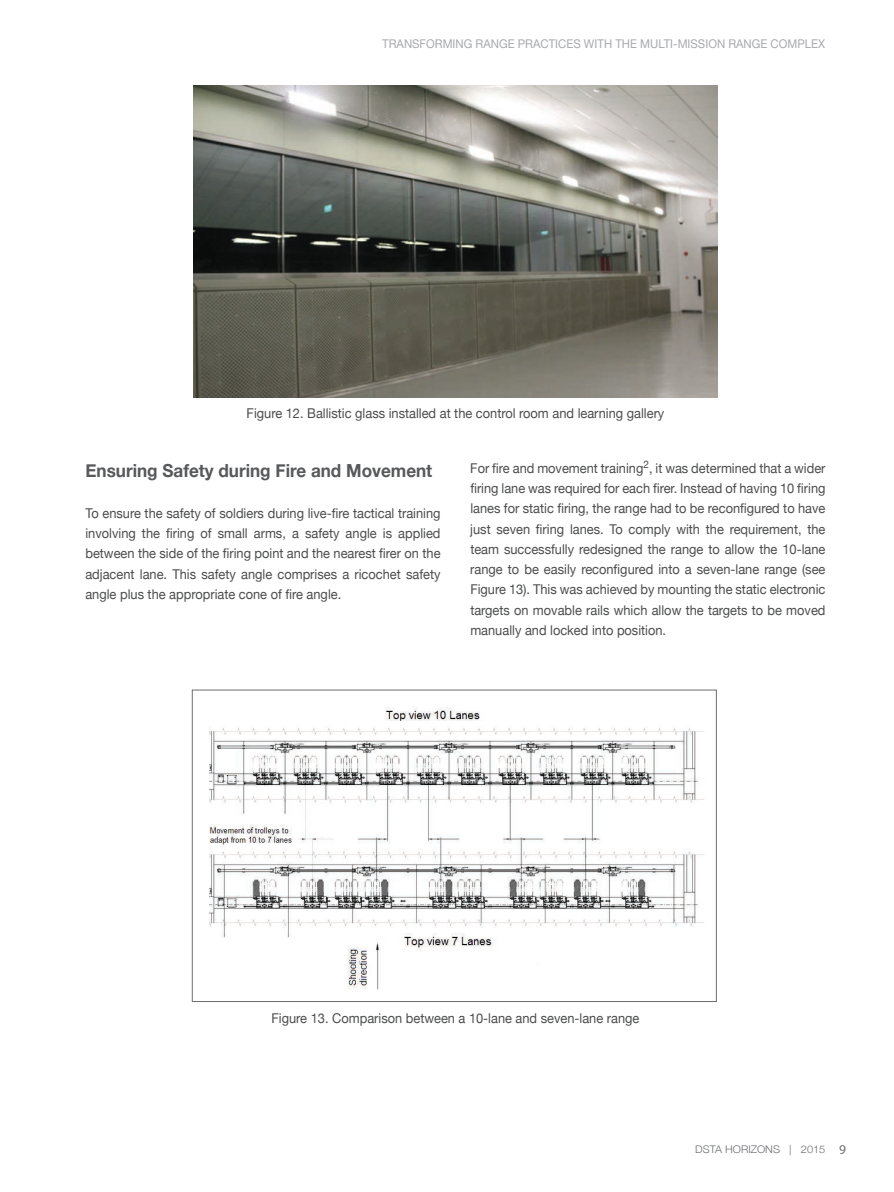
<style>
.page{position:relative;width:894px;height:1192px;background:#fff}
.page>*{position:absolute;margin:0;border:0;box-sizing:border-box;transform-origin:0 0}
.t1{font:700 18px "Helvetica Neue";color:#57585a;scale:.95 1}
.t2{font:13.5px/20.2px "Helvetica Neue";color:#4b4c4d;text-align:justify;scale:.95 1}
.t3{font:12px "Helvetica Neue";color:#a8a9ad;scale:.95 1}
.t4{font:300 10.5px "Helvetica Neue";color:#6c6d70;scale:1.05 1}
.s1{font-family:"Myriad Pro";font-weight:400;font-size:13.5px}
</style>
<div class="page">
<div style="left:192px;top:689px;width:525px;height:312px;border:1px solid #6c6d70"></div>
<img style="left:193px;top:85px;width:525px;height:313px">
<img style="left:209px;top:707px;width:496px;height:283px">
<p class="t3" style="left:382px;top:37px;width:16px">Transf</p>
<p class="t3" style="left:426px;top:37px;width:18px">ormin</p>
<p class="t3" style="left:464px;top:37px;width:73px">g Range Practiceswiththe</p>
<p class="t3" style="left:640px;top:37px;width:47px">Multi-missi</p>
<p class="t3" style="left:708px;top:37px;width:93px">on Range Comple</p>
<p class="t3" style="left:818px;top:37px;width:9px">x</p>
<p class="t2" style="left:247px;top:403px;width:441px">Figure 12. Ballistic glass installed at the control room and learning gallery</p>
<h1 class="t1" style="left:85px;top:460px;width:367px">Ensuring Safety during Fire and Movement</h1>
<p class="t2" style="left:85px;top:503px;width:375px">To ensure the safety of soldiers during live-fire tactical training involving the firing of small arms, a safety angle is applied between the side of the firing point and the nearest firer on the adjacent lane. This safety angle comprises a ricochet safety angle plus the appropriate cone of fire angle.</p>
<p class="t2" style="left:470px;top:457px;width:375px">For fire and movement training<sup>2</sup>, it was determined that a wider firing lane was required for each firer. Instead of having 10 firing lanes for static firing, the range had to be reconfigured to have just seven firing lanes. To comply with the requirement, the team successfully redesigned the range to allow the 10-lane range to be easily reconfigured into a seven-lane range (see Figure 13). This was achieved by mounting the static electronic targets on movable rails which allow the targets to be moved manually and locked into position.</p>
<p class="t2" style="left:271px;top:1007px;width:389px">Figure 13. Comparison between a 10-lane and seven-lane range</p>
<p class="t4" style="left:695px;top:1143px;width:145px">DSTA HORIZONS | 2015 <span class="s1">9</span></p>
</div>
